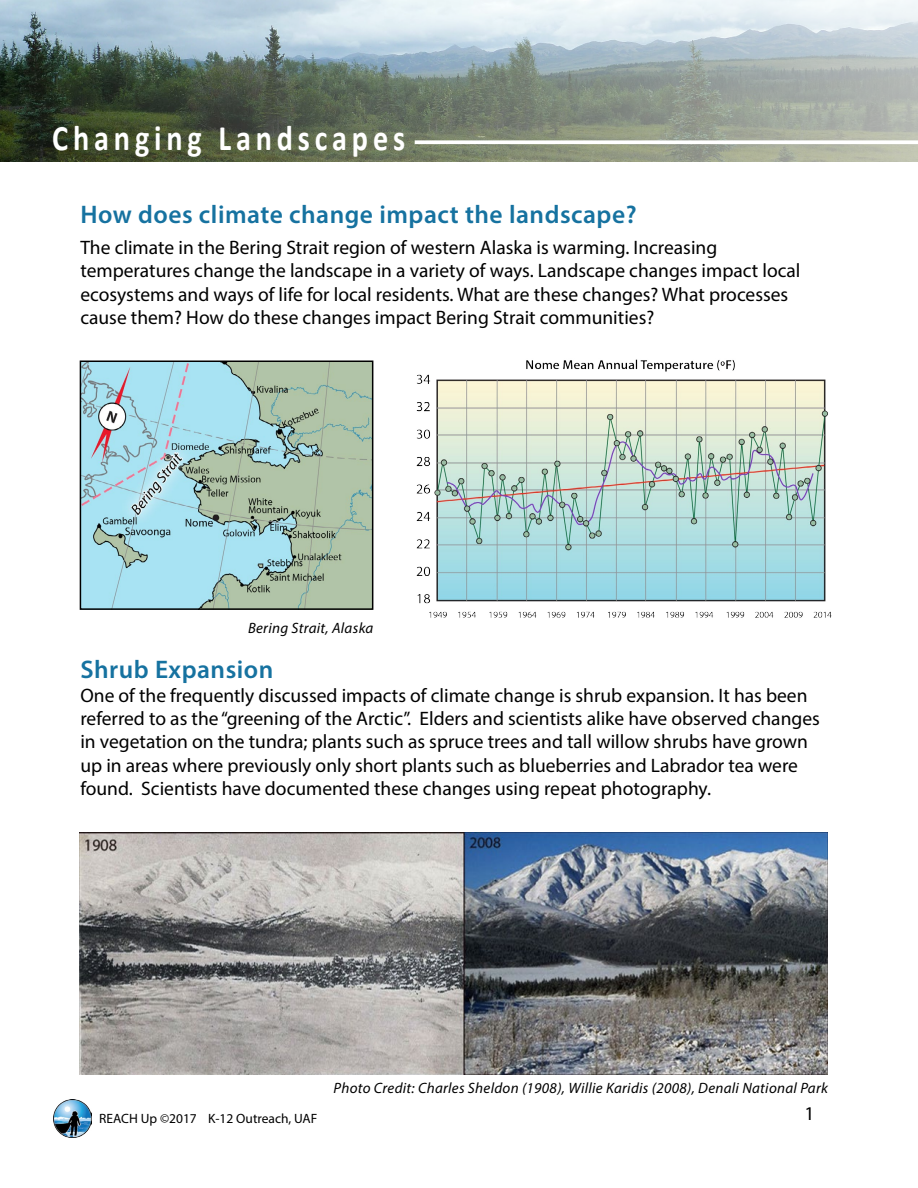
<style>
.page{position:relative;width:918px;height:1188px;background:#fff}
.page>*{position:absolute;margin:0;border:0;box-sizing:border-box;transform-origin:0 0}
.t1{font:700 36px "Calibri";letter-spacing:.16em;color:#fff;scale:.84 1}
.t2{font:600 25.5px "Myriad Pro";letter-spacing:.02em;color:#1672a0}
.t3{font:19.5px/23.4px "Myriad Pro";color:#000}
.t4{font:italic 15px "Myriad Pro";letter-spacing:.02em;color:#000}
.t5{font:13.5px "Myriad Pro";color:#000}
</style>
<div class="page">
<img style="left:54px;top:1100px;width:38px;height:38px">
<img style="left:0;top:0;width:918px;height:162px">
<svg style="left:415px;top:140px;width:503px;height:4px"></svg>
<img style="left:83px;top:364px;width:287px;height:243px">
<div style="left:80px;top:361px;width:293px;height:249px;border:2px solid #000"></div>
<img style="left:416px;top:359px;width:416px;height:259px">
<img style="left:80px;top:833px;width:748px;height:242px">
<h1 class="t1" style="left:52px;top:115px;width:422px">Changing Landscapes</h1>
<h2 class="t2" style="left:80px;top:198px;width:558px">How does climate change impact the landscape?</h2>
<p class="t3" style="left:80px;top:235px;width:722px">The climate in the Bering Strait region of western Alaska is warming. Increasing temperatures change the landscape in a variety of ways. Landscape changes impact local ecosystems and ways of life for local residents. What are these changes? What processes cause them? How do these changes impact Bering Strait communities?</p>
<p class="t4" style="left:248px;top:619px;width:127px">Bering Strait, Alaska</p>
<h2 class="t2" style="left:80px;top:653px;width:194px">Shrub Expansion</h2>
<p class="t3" style="left:80px;top:683px;width:741px">One of the frequently discussed impacts of climate change is shrub expansion. It has been referred to as the “greening of the Arctic”. Elders and scientists alike have observed changes in vegetation on the tundra; plants such as spruce trees and tall willow shrubs have grown up in areas where previously only short plants such as blueberries and Labrador tea were found. Scientists have documented these changes using repeat photography.</p>
<p class="t4" style="left:334px;top:1079px;width:496px">Photo Credit: Charles Sheldon (1908), Willie Karidis (2008), Denali National Park</p>
<p class="t5" style="left:99px;top:1110px;width:220px">REACH Up ©2017 K-12 Outreach, UAF</p>
<p class="t3" style="left:805px;top:1101px;width:12px">1</p>
</div>
